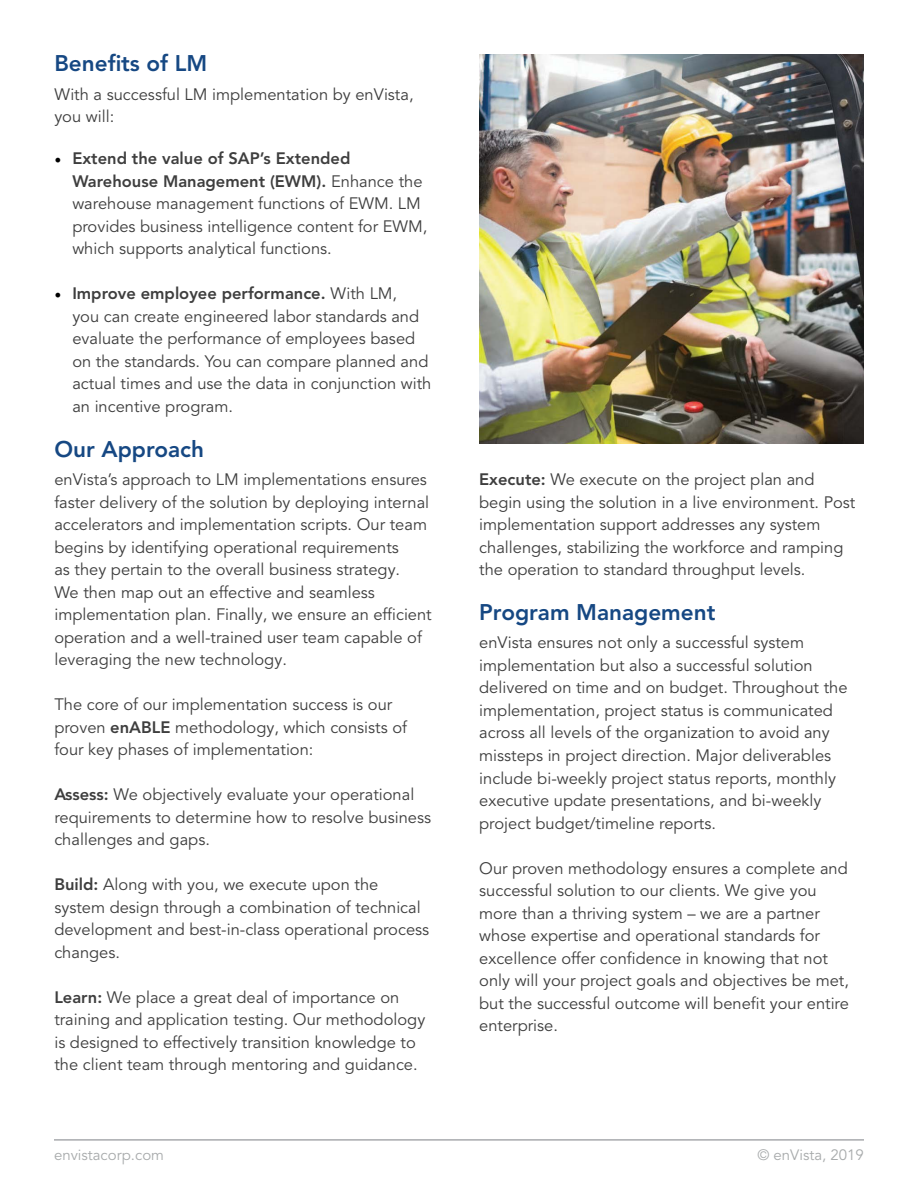
<style>
.page{position:relative;width:918px;height:1188px;background:#fff}
.page>*{position:absolute;margin:0;border:0;box-sizing:border-box;transform-origin:0 0}
.t1{font:800 22.5px "Avenir LT Pro";color:#164883}
.t2{font:16.5px/22.5px "Avenir LT Pro";color:#3e3e3e}
.t3{font:15px "Avenir LT Pro";color:#a8abac}
.s1{font-family:"Minion Pro";font-size:18px;color:#000}
.s2{font-weight:800}
</style>
<div class="page">
<hr style="left:54px;top:1139px;width:810px;height:2px;background:#a8aaad">
<img style="left:479px;top:54px;width:384px;height:390px">
<h1 class="t1" style="left:54px;top:50px;width:154px">Benefits of LM</h1>
<p class="t2" style="left:54px;top:83px;width:361px">With a successful LM implementation by enVista, you will:</p>
<p class="t2" style="left:72px;top:147px;width:357px;text-indent:-18px"><span class="s1">•</span> <span class="s2">Extend the value of SAP’s Extended Warehouse Management (EWM).</span> Enhance the warehouse management functions of EWM. LM provides business intelligence content for EWM, which supports analytical functions.</p>
<p class="t2" style="left:72px;top:282px;width:361px;text-indent:-18px"><span class="s1">•</span> <span class="s2">Improve employee performance.</span> With LM,<br>you can create engineered labor standards and evaluate the performance of employees based on the standards. You can compare planned and actual times and use the data in conjunction with an incentive program.</p>
<h1 class="t1" style="left:54px;top:435px;width:151px">Our Approach</h1>
<p class="t2" style="left:54px;top:468px;width:379px">enVista’s approach to LM implementations ensures faster delivery of the solution by deploying internal accelerators and implementation scripts. Our team begins by identifying operational requirements<br>as they pertain to the overall business strategy.<br>We then map out an effective and seamless implementation plan. Finally, we ensure an efficient operation and a well-trained user team capable of leveraging the new technology.</p>
<p class="t2" style="left:54px;top:693px;width:354px">The core of our implementation success is our proven <span class="s2">enABLE</span> methodology, which consists of four key phases of implementation:</p>
<p class="t2" style="left:54px;top:783px;width:378px"><span class="s2">Assess:</span> We objectively evaluate your operational requirements to determine how to resolve business challenges and gaps.</p>
<p class="t2" style="left:54px;top:873px;width:376px"><span class="s2">Build:</span> Along with you, we execute upon the system design through a combination of technical development and best-in-class operational process changes.</p>
<p class="t2" style="left:54px;top:986px;width:372px"><span class="s2">Learn:</span> We place a great deal of importance on training and application testing. Our methodology is designed to effectively transition knowledge to the client team through mentoring and guidance.</p>
<p class="t2" style="left:479px;top:468px;width:378px"><span class="s2">Execute:</span> We execute on the project plan and begin using the solution in a live environment. Post implementation support addresses any system challenges, stabilizing the workforce and ramping the operation to standard throughput levels.</p>
<h1 class="t1" style="left:479px;top:599px;width:238px">Program Management</h1>
<p class="t2" style="left:479px;top:632px;width:370px">enVista ensures not only a successful system implementation but also a successful solution delivered on time and on budget. Throughout the implementation, project status is communicated across all levels of the organization to avoid any missteps in project direction. Major deliverables include bi-weekly project status reports, monthly executive update presentations, and bi-weekly project budget/timeline reports.</p>
<p class="t2" style="left:479px;top:857px;width:371px">Our proven methodology ensures a complete and successful solution to our clients. We give you more than a thriving system – we are a partner whose expertise and operational standards for excellence offer confidence in knowing that not only will your project goals and objectives be met, but the successful outcome will benefit your entire enterprise.</p>
<p class="t3" style="left:54px;top:1146px;width:112px">envistacorp.com</p>
<p class="t3" style="left:757px;top:1146px;width:108px">© enVista, 2019</p>
</div>
